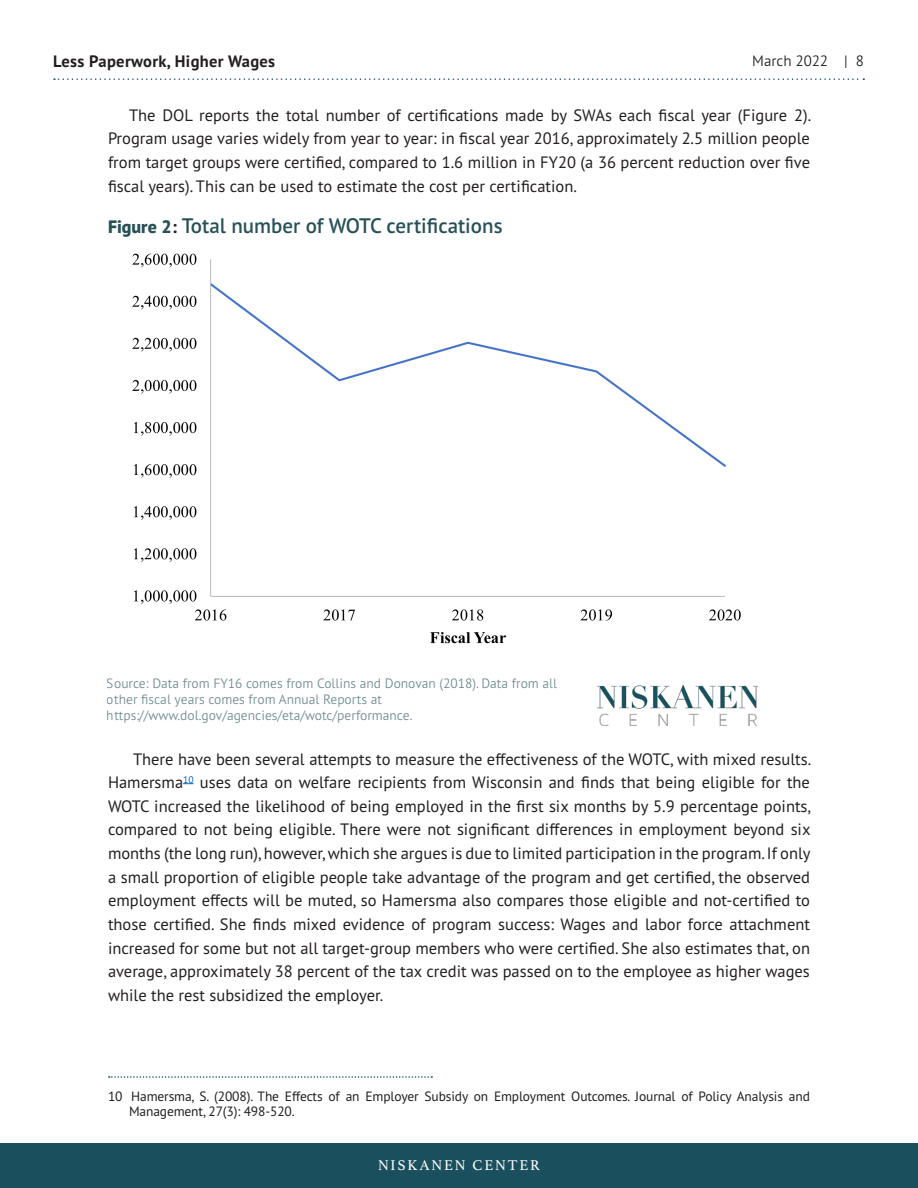
<style>
.page{position:relative;width:918px;height:1188px;background:#fff}
.page>*{position:absolute;margin:0;border:0;box-sizing:border-box;transform-origin:0 0}
.t1{font:600 21px "PT Sans Pro";color:#275157}
.Body{font:16.5px/23.5px "PT Sans Pro";color:#231f20;text-align:justify}
.t2{font:700 16.5px "PT Sans Pro";letter-spacing:.02em;color:#231f20}
.t3{font:15px "Athelas";letter-spacing:.12em;color:#fff}
.t4{font:300 15px "PT Sans Pro";color:#231f20}
.t5{font:300 13.5px/16.2px "PT Sans Pro";color:#275157}
.Footnote_text{font:13.5px/15px "PT Sans Pro";letter-spacing:-.01em;color:#231f20}
.s1{font-weight:800;font-size:18px}
.s2{font-weight:700;font-size:18px;color:#231f20}
</style>
<div class="page">
<div style="left:0;top:1144px;width:918px;height:44px;background:#1a505d"></div>
<svg style="left:54px;top:78px;width:810px;height:2px"></svg>
<svg style="left:109px;top:1076px;width:323px;height:2px"></svg>
<img style="left:132px;top:253px;width:609px;height:391px">
<img style="left:598px;top:685px;width:160px;height:41px">
<p class="t2" style="left:53px;top:50px;width:223px">Less Paperwork, Higher Wages</p>
<p class="t4" style="left:752px;top:51px;width:113px">March 2022 | 8</p>
<p class="Body" style="left:108px;top:103px;width:705px;text-indent:21px">The DOL reports the total number of certifications made by SWAs each fiscal year (Figure 2).<br>Program usage varies widely from year to year: in fiscal year 2016, approximately 2.5 million people from target groups were certified, compared to 1.6 million in FY20 (a 36 percent reduction over five fiscal years). This can be used to estimate the cost per certification.</p>
<p class="t1" style="left:108px;top:212px;width:396px"><span class="s1">Figure 2</span><span class="s2">:</span> Total number of WOTC certifications</p>
<p class="t5" style="left:107px;top:674px;width:452px">Source: Data from FY16 comes from Collins and Donovan (2018). Data from all other fiscal years comes from Annual Reports at https://www.dol.gov/agencies/eta/wotc/performance.</p>
<p class="Body" style="left:108px;top:747px;width:705px;text-indent:25px">There have been several attempts to measure the effectiveness of the WOTC, with mixed results.<br>Hamersma<sup>10</sup> uses data on welfare recipients from Wisconsin and finds that being eligible for the WOTC increased the likelihood of being employed in the first six months by 5.9 percentage points, compared to not being eligible. There were not significant differences in employment beyond six months (the long run), however, which she argues is due to limited participation in the program. If only a small proportion of eligible people take advantage of the program and get certified, the observed employment effects will be muted, so Hamersma also compares those eligible and not-certified to those certified. She finds mixed evidence of program success: Wages and labor force attachment increased for some but not all target-group members who were certified. She also estimates that, on average, approximately 38 percent of the tax credit was passed on to the employee as higher wages while the rest subsidized the employer.</p>
<p class="Footnote_text" style="left:129px;top:1088px;width:683px;text-indent:-21px">10 Hamersma, S. (2008). The Effects of an Employer Subsidy on Employment Outcomes. Journal of Policy Analysis and<br>Management, 27(3): 498-520.</p>
<p class="t3" style="left:378px;top:1156px;width:163px">NISKANEN CENTER</p>
</div>
